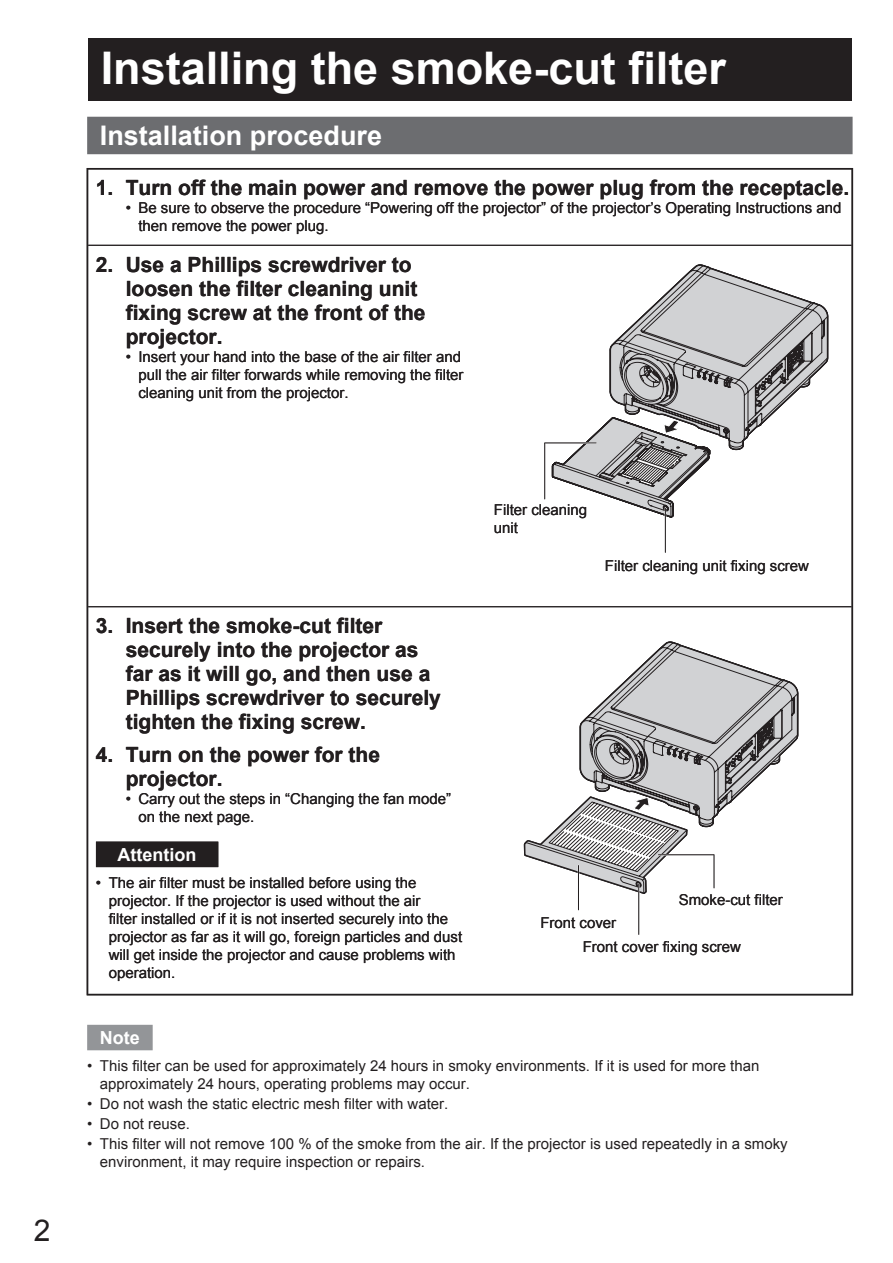
<style>
.page{position:relative;width:893px;height:1263px;background:#fff}
.page>*{position:absolute;margin:0;border:0;box-sizing:border-box;transform-origin:0 0}
.t1{font:700 45px "Arial";color:#fff}
.t2{font:30px "Arial";color:#231f20}
.t3{font:700 27px "Arial";color:#fff}
.t4{font:700 21px/24px "Arial";color:#231f20}
.t5{font:700 18px "Arial";color:#fff}
.t6{font:15px/18px "Arial";color:#231f20}
</style>
<div class="page">
<div style="left:88px;top:38px;width:764px;height:63px;background:#231f20"></div>
<div style="left:87px;top:117px;width:766px;height:37px;background:#6c6d70"></div>
<div style="left:87px;top:1025px;width:66px;height:25px;background:#939598"></div>
<hr style="left:88px;top:245px;width:763px;height:1px;background:#231f20">
<hr style="left:88px;top:606px;width:382px;height:1px;background:#231f20">
<hr style="left:470px;top:606px;width:381px;height:1px;background:#231f20">
<hr style="left:87px;top:168px;width:383px;height:1px;background:#231f20">
<hr style="left:87px;top:169px;width:1px;height:76px;background:#231f20">
<hr style="left:470px;top:168px;width:383px;height:1px;background:#231f20">
<hr style="left:851px;top:169px;width:2px;height:76px;background:#231f20">
<hr style="left:87px;top:245px;width:1px;height:362px;background:#231f20">
<hr style="left:851px;top:245px;width:2px;height:362px;background:#231f20">
<hr style="left:87px;top:607px;width:1px;height:387px;background:#231f20">
<hr style="left:851px;top:607px;width:2px;height:387px;background:#231f20">
<hr style="left:87px;top:994px;width:383px;height:1px;background:#231f20">
<hr style="left:470px;top:994px;width:383px;height:1px;background:#231f20">
<hr style="left:665px;top:508px;width:1px;height:44px;background:#231f20">
<svg style="left:543px;top:244px;width:285px;height:276px"></svg>
<div style="left:96px;top:842px;width:122px;height:25px;background:#231f20"></div>
<hr style="left:638px;top:884px;width:1px;height:50px;background:#231f20">
<hr style="left:578px;top:865px;width:1px;height:45px;background:#231f20">
<svg style="left:523px;top:641px;width:275px;height:255px"></svg>
<h1 class="t1" style="left:101px;top:44px;width:627px">Installing the smoke-cut filter</h1>
<h3 class="t3" style="left:100px;top:120px;width:284px">Installation procedure</h3>
<h3 class="t4" style="left:96px;top:176px;width:755px">1. Turn off the main power and remove the power plug from the receptacle.</h3>
<p class="t6" style="left:138px;top:199px;width:704px">Be sure to observe the procedure “Powering off the projector” of the projector’s Operating Instructions and then remove the power plug.</p>
<p class="t6" style="left:126px;top:199px;width:7px">•</p>
<h3 class="t4" style="left:126px;top:252px;width:301px;text-indent:-30px">2. Use a Phillips screwdriver to loosen the filter cleaning unit fixing screw at the front of the projector.</h3>
<p class="t6" style="left:138px;top:348px;width:327px">Insert your hand into the base of the air filter and pull the air filter forwards while removing the filter cleaning unit from the projector.</p>
<p class="t6" style="left:126px;top:348px;width:7px">•</p>
<h2 class="t2" style="left:34px;top:1214px;width:18px">2</h2>
<h3 class="t4" style="left:126px;top:614px;width:317px;text-indent:-30px">3. Insert the smoke-cut filter securely into the projector as far as it will go, and then use a<br>Phillips screwdriver to securely tighten the fixing screw.</h3>
<h3 class="t4" style="left:126px;top:742px;width:256px;text-indent:-30px">4. Turn on the power for the projector.</h3>
<p class="t6" style="left:138px;top:789px;width:314px">Carry out the steps in “Changing the fan mode” on the next page.</p>
<p class="t5" style="left:118px;top:844px;width:80px">Attention</p>
<p class="t6" style="left:109px;top:873px;width:355px">The air filter must be installed before using the projector. If the projector is used without the air<br>filter installed or if it is not inserted securely into the projector as far as it will go, foreign particles and dust will get inside the projector and cause problems with operation.</p>
<p class="t6" style="left:126px;top:789px;width:7px">•</p>
<p class="t6" style="left:96px;top:873px;width:7px">•</p>
<p class="t6" style="left:494px;top:501px;width:95px">Filter cleaning unit</p>
<p class="t6" style="left:605px;top:556px;width:206px">Filter cleaning unit fixing screw</p>
<p class="t6" style="left:679px;top:890px;width:106px">Smoke-cut filter</p>
<p class="t6" style="left:583px;top:937px;width:160px">Front cover fixing screw</p>
<p class="t6" style="left:540px;top:914px;width:77px">Front cover</p>
<p class="t6" style="left:87px;top:1057px;width:7px">•</p>
<p class="t6" style="left:87px;top:1094px;width:7px;line-height:20.1px;text-align:justify">• • •</p>
<p class="t5" style="left:100px;top:1027px;width:41px">Note</p>
<p class="t6" style="left:100px;top:1057px;width:661px">This filter can be used for approximately 24 hours in smoky environments. If it is used for more than approximately 24 hours, operating problems may occur.</p>
<p class="t6" style="left:100px;top:1094px;width:689px;line-height:20.1px">Do not wash the static electric mesh filter with water.<br>Do not reuse.<br>This filter will not remove 100 % of the smoke from the air. If the projector is used repeatedly in a smoky</p>
<p class="t6" style="left:100px;top:1153px;width:327px">environment, it may require inspection or repairs.</p>
</div>
